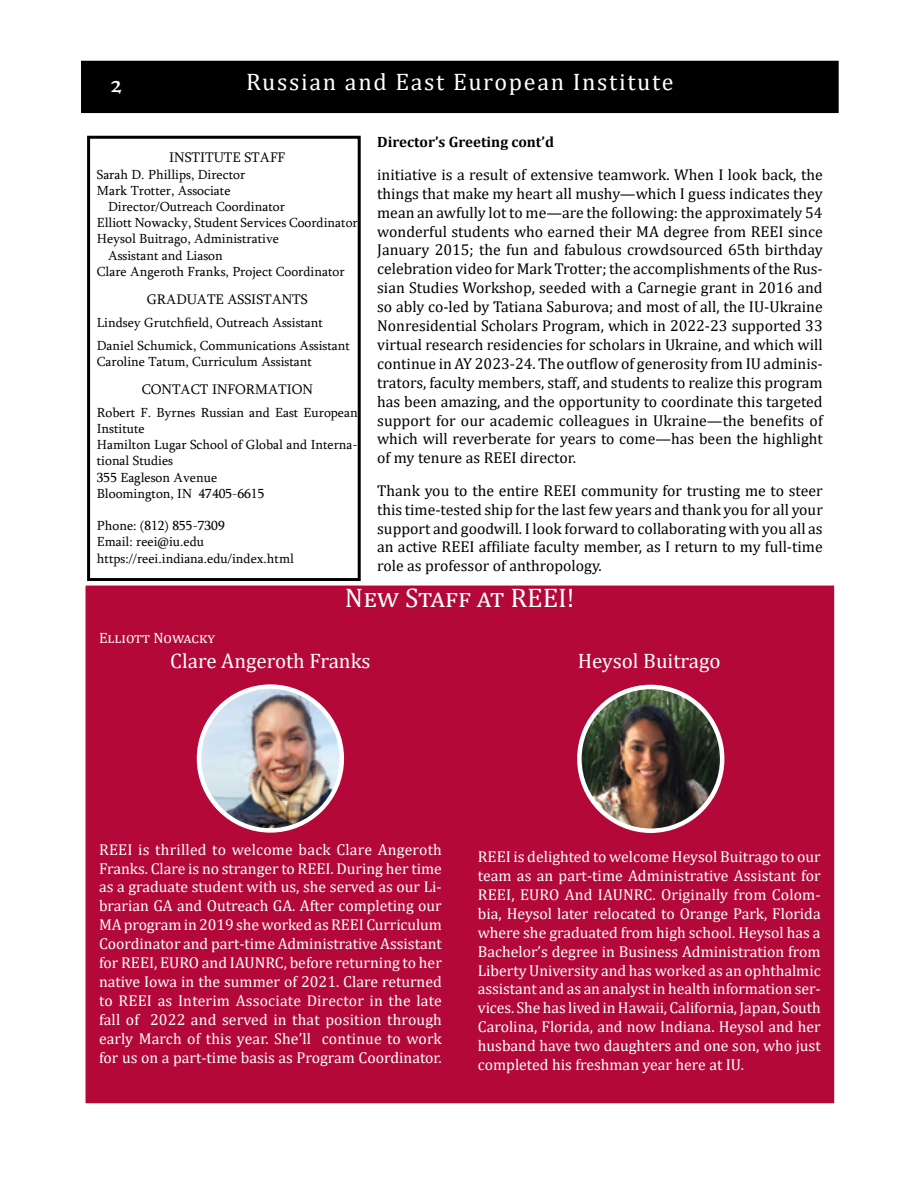
<style>
.page{position:relative;width:918px;height:1188px;background:#fff}
.page>*{position:absolute;margin:0;border:0;box-sizing:border-box;transform-origin:0 0}
.t1{font:28.5px "High Tower Text";color:#fff}
.t2{font:27px "Cambria";color:#fff}
.t3{font:24px "Cambria 2";letter-spacing:.07em;color:#fff}
.t4{font:21px "Cambria 2";color:#fff}
.t5{font:21px "Cambria";color:#fff}
.t6{font:15.75px/18.9px "Cambria";color:#000;text-align:justify}
.t7{font:15.75px/18.9px "Cambria";color:#fff;text-align:justify}
.t8{font:15.75px/18.9px "Cambria 2";color:#fff}
.t9{font:15.75px/18.9px "Cambria 2";color:#000}
.t10{font:700 15px "Cambria";color:#000}
.t11{font:15px "Cambria";color:#fff}
.t12{font:14.25px "Sylfaen";color:#000}
.t13{font:13.5px/16.2px "Sylfaen";color:#000}
.t14{font:13.5px "Sylfaen 2";color:#000}
</style>
<div class="page">
<div style="left:82px;top:62px;width:756px;height:50px;background:#000"></div>
<div style="left:81px;top:61px;width:758px;height:52px;border:2px solid #000"></div>
<div style="left:87px;top:136px;width:274px;height:445px;border:3px solid #000"></div>
<div style="left:83px;top:583px;width:753px;height:523px;background:#b30838"></div>
<img style="left:199px;top:687px;width:143px;height:143px;border-radius:70px">
<div style="left:197px;top:684px;width:147px;height:149px;border:4px solid #fff;border-radius:50%"></div>
<div style="left:81px;top:581px;width:758px;height:527px;border:4px solid #fff"></div>
<img style="left:579px;top:687px;width:143px;height:144px">
<div style="left:577px;top:685px;width:147px;height:148px;border:4px solid #fff;border-radius:50%"></div>
<h1 class="t1" style="left:110px;top:66px;width:13px">2</h1>
<h3 class="t3" style="left:246px;top:68px;width:429px">Russian and East European Institute</h3>
<p class="t10" style="left:377px;top:132px;width:178px">Director’s Greeting cont’d</p>
<p class="t6" style="left:377px;top:165px;width:447px">initiative is a result of extensive teamwork. When I look back, the</p>
<p class="t9" style="left:377px;top:184px;width:447px">things that make my heart all mushy—which I guess indicates they</p>
<p class="t6" style="left:377px;top:203px;width:447px">mean an awfully lot to me—are the following: the approximately 54</p>
<p class="t9" style="left:377px;top:222px;width:447px">wonderful students who earned their MA degree from REEI since</p>
<p class="t6" style="left:377px;top:241px;width:447px">January 2015; the fun and fabulous crowdsourced 65th birthday celebration video for Mark Trotter; the accomplishments of the Rus&shy;sian Studies Workshop, seeded with a Carnegie grant in 2016 and so ably co-led by Tatiana Saburova; and most of all, the IU-Ukraine Nonresidential Scholars Program, which in 2022-23 supported 33 virtual research residencies for scholars in Ukraine, and which will continue in AY 2023-24. The outflow of generosity from IU adminis&shy;trators, faculty members, staff, and students to realize this program has been amazing, and the opportunity to coordinate this targeted support for our academic colleagues in Ukraine—the benefits of</p>
<p class="t9" style="left:377px;top:430px;width:447px">which will reverberate for years to come—has been the highlight</p>
<p class="t6" style="left:377px;top:448px;width:200px">of my tenure as REEI director.</p>
<p class="t9" style="left:377px;top:481px;width:447px">Thank you to the entire REEI community for trusting me to steer this time-tested ship for the last few years and thank you for all your</p>
<p class="t6" style="left:377px;top:519px;width:447px">support and goodwill. I look forward to collaborating with you all as an active REEI affiliate faculty member, as I return to my full-time role as professor of anthropology.</p>
<p class="t12" style="left:169px;top:148px;width:117px">INSTITUTE STAFF</p>
<p class="t13" style="left:97px;top:166px;width:150px">Sarah D. Phillips, Director<br>Mark Trotter, Associate</p>
<p class="t13" style="left:108px;top:198px;width:178px">Director/Outreach Coordinator</p>
<p class="t13" style="left:97px;top:214px;width:262px">Elliott Nowacky, Student Services Coordinator</p>
<p class="t13" style="left:97px;top:231px;width:184px">Heysol Buitrago, Administrative</p>
<p class="t13" style="left:108px;top:247px;width:116px">Assistant and Liason</p>
<p class="t13" style="left:97px;top:263px;width:249px">Clare Angeroth Franks, Project Coordinator</p>
<p class="t12" style="left:147px;top:289px;width:162px">GRADUATE ASSISTANTS</p>
<p class="t14" style="left:97px;top:313px;width:228px">Lindsey Grutchfield, Outreach Assistant</p>
<p class="t13" style="left:97px;top:337px;width:255px">Daniel Schumick, Communications Assistant<br>Caroline Tatum, Curriculum Assistant</p>
<p class="t12" style="left:142px;top:379px;width:173px">CONTACT INFORMATION</p>
<p class="t13" style="left:97px;top:404px;width:262px">Robert F. Byrnes Russian and East European<br>Institute<br>Hamilton Lugar School of Global and Interna&shy;tional Studies<br>355 Eagleson Avenue<br>Bloomington, IN 47405-6615</p>
<p class="t13" style="left:97px;top:517px;width:199px">Phone: (812) 855-7309<br>Email: reei@iu.edu https://reei.indiana.edu/index.html</p>
<h2 class="t2" style="left:345px;top:581px;width:231px">New Staff at REEI!</h2>
<p class="t11" style="left:99px;top:629px;width:117px">Elliott Nowacky</p>
<h3 class="t4" style="left:170px;top:648px;width:202px">Clare Angeroth Franks</h3>
<h3 class="t5" style="left:578px;top:648px;width:144px">Heysol Buitrago</h3>
<p class="t8" style="left:99px;top:840px;width:344px">REEI is thrilled to welcome back Clare Angeroth</p>
<p class="t7" style="left:99px;top:859px;width:344px">Franks. Clare is no stranger to REEI. During her time as a graduate student with us, she served as our Li&shy;brarian GA and Outreach GA. After completing our</p>
<p class="t8" style="left:99px;top:915px;width:344px">MA program in 2019 she worked as REEI Curriculum<br>Coordinator and part-time Administrative Assistant</p>
<p class="t7" style="left:99px;top:953px;width:344px">for REEI, EURO and IAUNRC, before returning to her native Iowa in the summer of 2021. Clare returned</p>
<p class="t8" style="left:99px;top:991px;width:344px">to REEI as Interim Associate Director in the late fall of 2022 and served in that position through</p>
<p class="t7" style="left:99px;top:1029px;width:344px">early March of this year. She’ll continue to work for us on a part-time basis as Program Coordinator.</p>
<p class="t7" style="left:478px;top:847px;width:344px">REEI is delighted to welcome Heysol Buitrago to our</p>
<p class="t8" style="left:478px;top:866px;width:344px">team as an part-time Administrative Assistant for</p>
<p class="t7" style="left:478px;top:885px;width:344px">REEI, EURO And IAUNRC. Originally from Colom&shy;bia, Heysol later relocated to Orange Park, Florida where she graduated from high school. Heysol has a Bachelor’s degree in Business Administration from</p>
<p class="t8" style="left:478px;top:961px;width:344px">Liberty University and has worked as an ophthalmic assistant and as an analyst in health information ser-</p>
<p class="t7" style="left:478px;top:998px;width:344px">vices. She has lived in Hawaii, California, Japan, South Carolina, Florida, and now Indiana. Heysol and her husband have two daughters and one son, who just completed his freshman year here at IU.</p>
</div>
